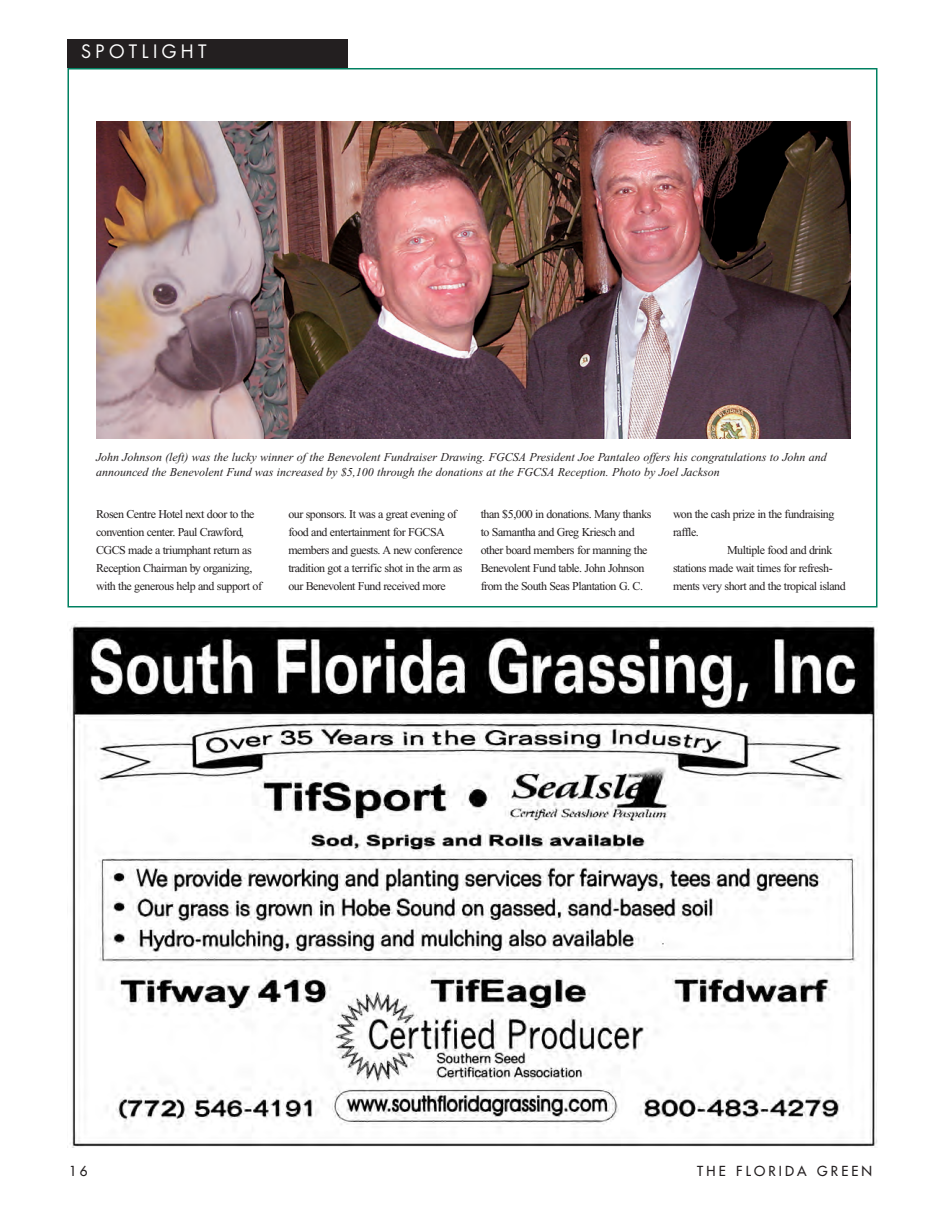
<style>
.page{position:relative;width:945px;height:1215px;background:#fff}
.page>*{position:absolute;margin:0;border:0;box-sizing:border-box;transform-origin:0 0}
.t1{font:18px "Futura";letter-spacing:.245em;color:#fff}
.t2{font:13.5px "Futura";letter-spacing:.23em;color:#231f20}
.t3{font:12px/18px "Times New Roman";letter-spacing:-.04em;color:#231f20}
.t4{font:italic 12px/15px "Times New Roman";color:#231f20}
</style>
<div class="page">
<div style="left:68px;top:39px;width:280px;height:29px;background:#231f20"></div>
<img style="left:69px;top:621px;width:808px;height:526px">
<img style="left:96px;top:122px;width:754px;height:317px">
<h1 class="t1" style="left:81px;top:43px;width:127px">SPOTLIGHT</h1>
<p class="t4" style="left:96px;top:451px;width:732px">John Johnson (left) was the lucky winner of the Benevolent Fundraiser Drawing. FGCSA President Joe Pantaleo offers his congratulations to John and announced the Benevolent Fund was increased by $5,100 through the donations at the FGCSA Reception. Photo by Joel Jackson</p>
<p class="t3" style="left:96px;top:506px;width:168px">Rosen Centre Hotel next door to the convention center. Paul Crawford, CGCS made a triumphant return as Reception Chairman by organizing, with the generous help and support of</p>
<p class="t3" style="left:288px;top:506px;width:176px">our sponsors. It was a great evening of food and entertainment for FGCSA members and guests. A new conference tradition got a terrific shot in the arm as our Benevolent Fund received more</p>
<p class="t3" style="left:481px;top:506px;width:172px">than $5,000 in donations. Many thanks to Samantha and Greg Kriesch and other board members for manning the Benevolent Fund table. John Johnson from the South Seas Plantation G. C.</p>
<p class="t3" style="left:673px;top:506px;width:163px">won the cash prize in the fundraising</p>
<p class="t3" style="left:673px;top:524px;width:27px">raffle.</p>
<p class="t3" style="left:727px;top:542px;width:107px">Multiple food and drink</p>
<p class="t3" style="left:673px;top:560px;width:161px">stations made wait times for refresh-</p>
<p class="t3" style="left:673px;top:578px;width:174px">ments very short and the tropical island</p>
<p class="t2" style="left:69px;top:1164px;width:20px">16</p>
<p class="t2" style="left:697px;top:1164px;width:177px">THE FLORIDA GREEN</p>
</div>
